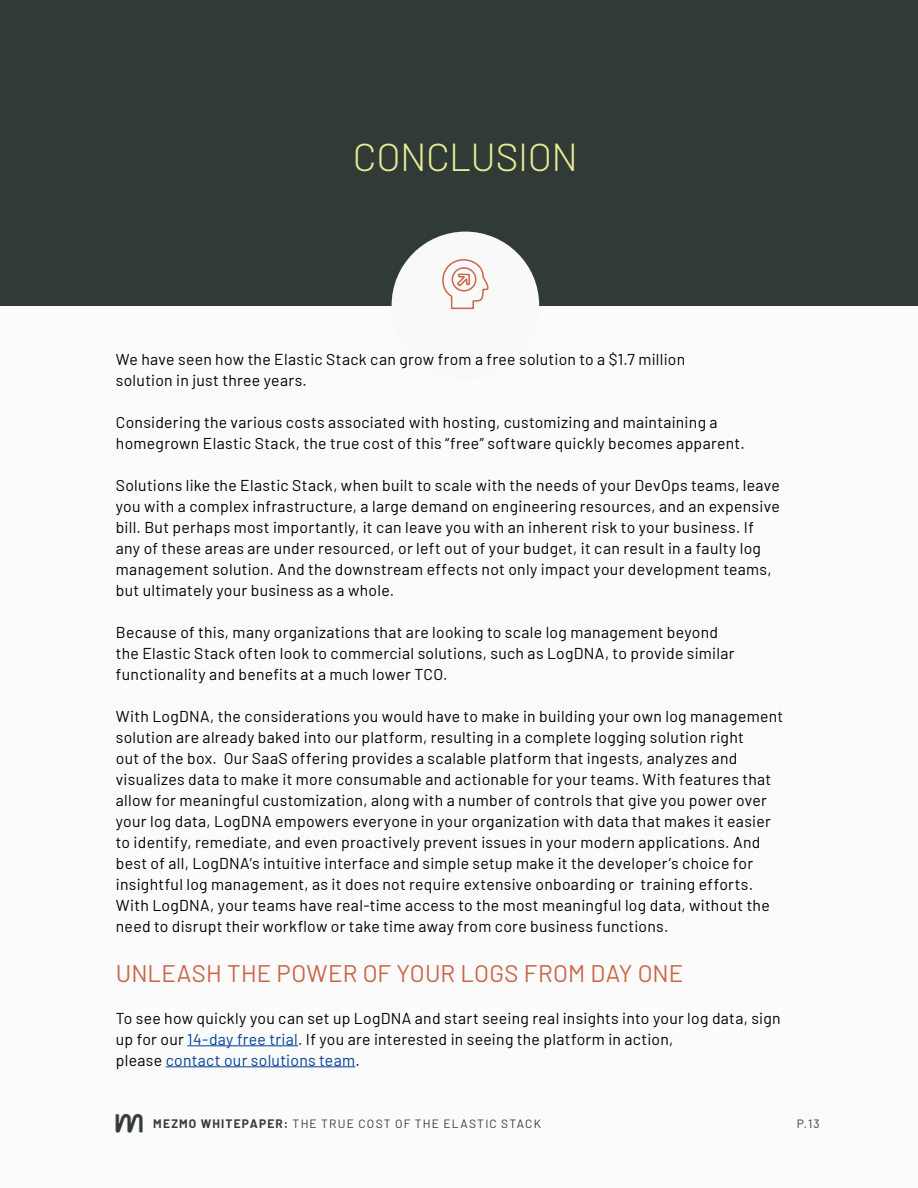
<style>
.page{position:relative;width:918px;height:1188px;background:#fbfbfb}
.page>*{position:absolute;margin:0;border:0;box-sizing:border-box;transform-origin:0 0}
.t1{font:300 39px "Barlow";letter-spacing:-.015em;color:#e7eb92}
.t2{font:24px "Barlow";letter-spacing:.005em;color:#ca6547}
.t3{font:15.75px/21px "Barlow";letter-spacing:.02em;color:#000}
.t4{font:12px "Barlow";letter-spacing:.105em;color:#383b36}
.s1{color:#00409c}
.s2{font-weight:700}
</style>
<div class="page">
<div style="left:0;top:0;width:918px;height:305px;background:#303a36"></div>
<div style="left:392px;top:232px;width:147px;height:147px;background:#f9f9f9;border-radius:50%"></div>
<hr style="left:187px;top:1045px;width:111px;height:1px;background:#00409c">
<hr style="left:166px;top:1066px;width:189px;height:1px;background:#00409c">
<svg style="left:441px;top:231px;width:49px;height:79px"></svg>
<img style="left:115px;top:1113px;width:28px;height:20px">
<h1 class="t1" style="left:353px;top:129px;width:227px">CONCLUSION</h1>
<p class="t3" style="left:116px;top:347px;width:571px">We have seen how the Elastic Stack can grow from a free solution to a $1.7 million solution in just three years.</p>
<p class="t3" style="left:116px;top:410px;width:631px">Considering the various costs associated with hosting, customizing and maintaining a homegrown Elastic Stack, the true cost of this “free” software quickly becomes apparent.</p>
<p class="t3" style="left:116px;top:473px;width:666px">Solutions like the Elastic Stack, when built to scale with the needs of your DevOps teams, leave you with a complex infrastructure, a large demand on engineering resources, and an expensive bill. But perhaps most importantly, it can leave you with an inherent risk to your business. If any of these areas are under resourced, or left out of your budget, it can result in a faulty log management solution. And the downstream effects not only impact your development teams, but ultimately your business as a whole.</p>
<p class="t3" style="left:116px;top:620px;width:620px">Because of this, many organizations that are looking to scale log management beyond the Elastic Stack often look to commercial solutions, such as LogDNA, to provide similar functionality and benefits at a much lower TCO.</p>
<p class="t3" style="left:116px;top:704px;width:669px">With LogDNA, the considerations you would have to make in building your own log management solution are already baked into our platform, resulting in a complete logging solution right<br>out of the box. Our SaaS offering provides a scalable platform that ingests, analyzes and visualizes data to make it more consumable and actionable for your teams. With features that allow for meaningful customization, along with a number of controls that give you power over your log data, LogDNA empowers everyone in your organization with data that makes it easier to identify, remediate, and even proactively prevent issues in your modern applications. And best of all, LogDNA’s intuitive interface and simple setup make it the developer’s choice for insightful log management, as it does not require extensive onboarding or training efforts.<br>With LogDNA, your teams have real-time access to the most meaningful log data, without the need to disrupt their workflow or take time away from core business functions.</p>
<h2 class="t2" style="left:116px;top:956px;width:569px">UNLEASH THE POWER OF YOUR LOGS FROM DAY ONE</h2>
<p class="t3" style="left:116px;top:1006px;width:666px">To see how quickly you can set up LogDNA and start seeing real insights into your log data, sign up for our <span class="s1">14-day free trial</span>. If you are interested in seeing the platform in action,<br>please <span class="s1">contact our solutions team</span>.</p>
<p class="t4" style="left:153px;top:1115px;width:389px"><span class="s2">MEZMO WHITEPAPER:</span> THE TRUE COST OF THE ELASTIC STACK</p>
<p class="t4" style="left:797px;top:1115px;width:24px">P.13</p>
</div>
